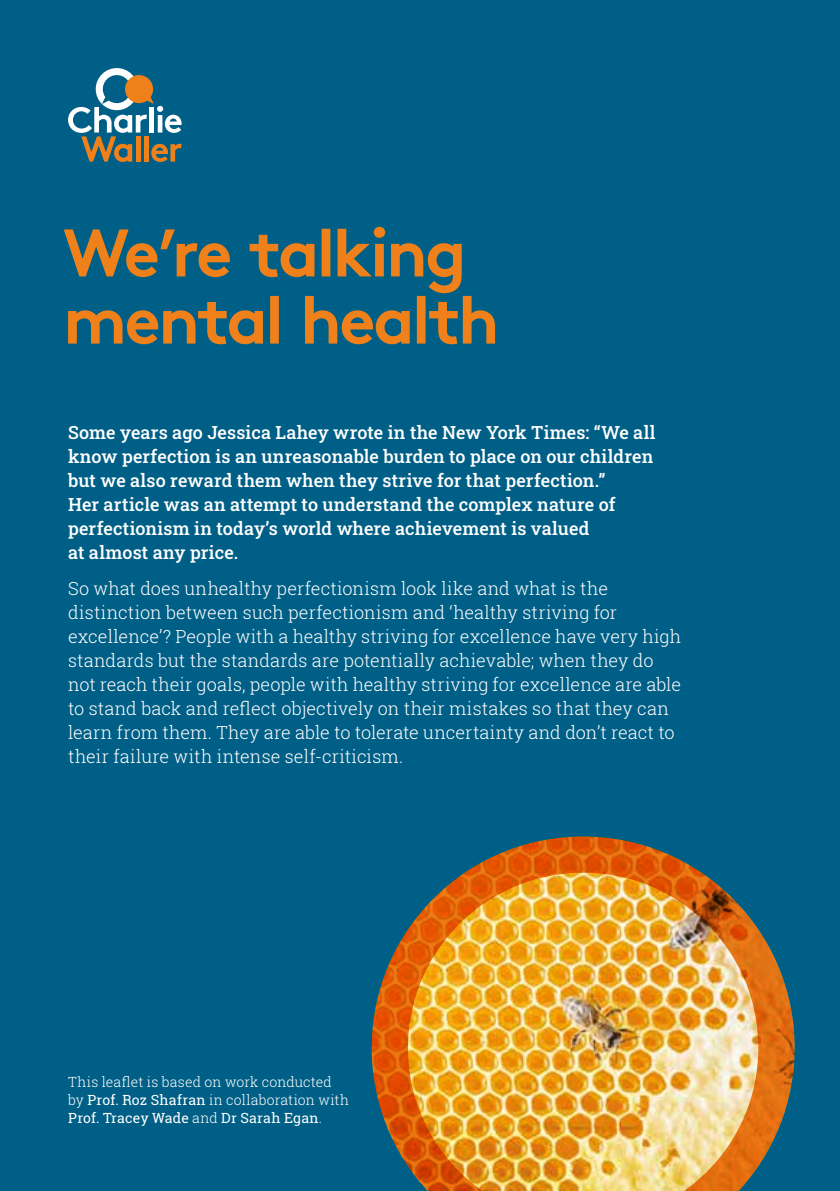
<style>
.page{position:relative;width:840px;height:1191px;background:#fff}
.page>*{position:absolute;margin:0;border:0;box-sizing:border-box;transform-origin:0 0}
.t1{font:300 18px/24px "Roboto Slab";letter-spacing:.005em;color:#fff}
.t2{font:500 18px/24px "Roboto Slab";letter-spacing:.005em;color:#fff}
.t3{font:300 14px/18px "Roboto Slab";letter-spacing:.015em;color:#fff}
.s1{font-weight:400}
</style>
<div class="page">
<div style="left:0;top:0;width:839px;height:1191px;background:#005f86"></div>
<svg style="left:68px;top:68px;width:113px;height:94px"></svg>
<svg style="left:64px;top:227px;width:431px;height:117px"></svg>
<img style="left:371px;top:836px;width:423px;height:355px">
<p class="t2" style="left:68px;top:419px;width:588px">Some years ago Jessica Lahey wrote in the New York Times: “We all know perfection is an unreasonable burden to place on our children but we also reward them when they strive for that perfection.”<br>Her article was an attempt to understand the complex nature of perfectionism in today’s world where achievement is valued<br>at almost any price.</p>
<p class="t1" style="left:68px;top:575px;width:614px">So what does unhealthy perfectionism look like and what is the distinction between such perfectionism and ‘healthy striving for excellence’? People with a healthy striving for excellence have very high standards but the standards are potentially achievable; when they do not reach their goals, people with healthy striving for excellence are able to stand back and reflect objectively on their mistakes so that they can learn from them. They are able to tolerate uncertainty and don’t react to their failure with intense self-criticism.</p>
<p class="t3" style="left:68px;top:1072px;width:282px">This leaflet is based on work conducted by <span class="s1">Prof. Roz Shafran</span> in collaboration with<br><span class="s1">Prof. Tracey Wade</span> and <span class="s1">Dr Sarah Egan</span>.</p>
</div>
